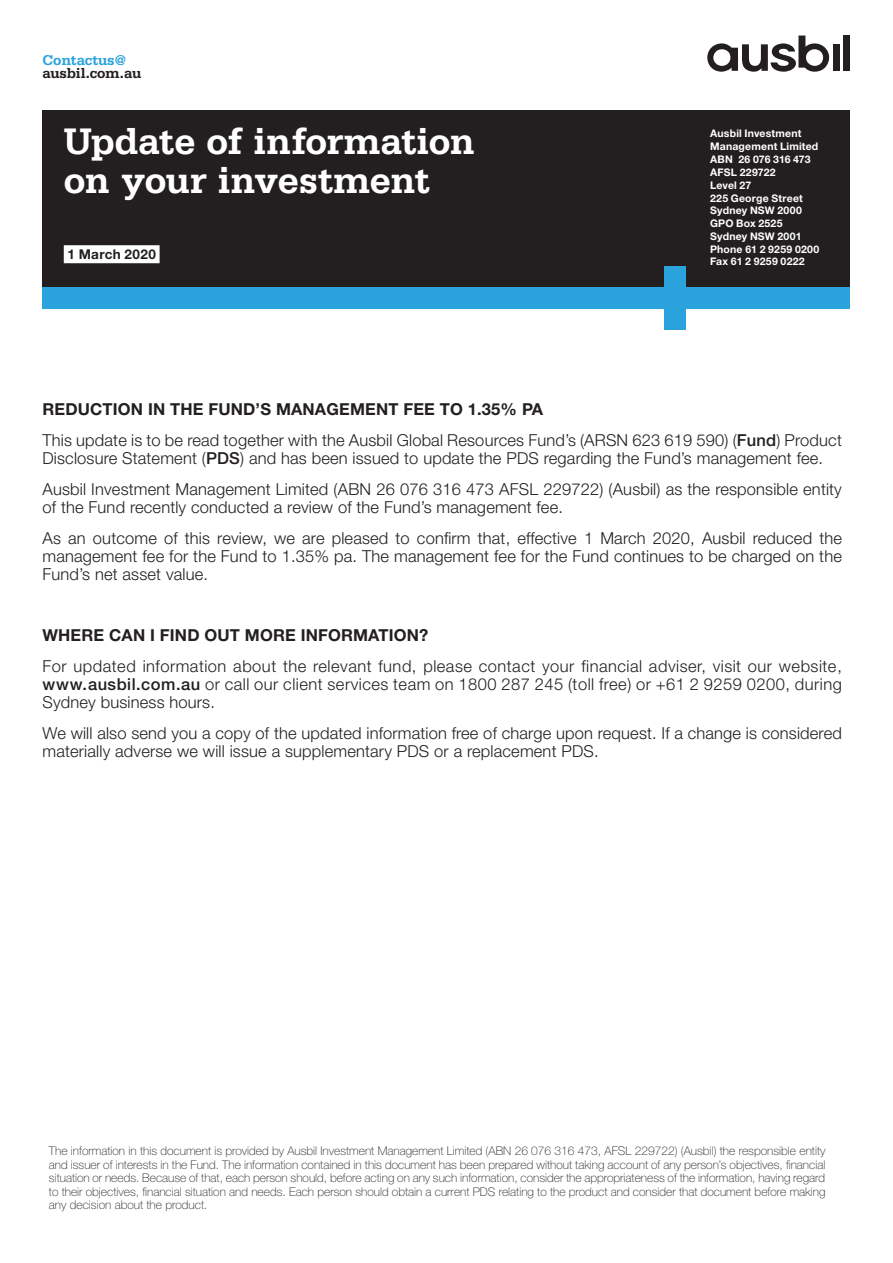
<style>
.page{position:relative;width:893px;height:1263px;background:#fff}
.page>*{position:absolute;margin:0;border:0;box-sizing:border-box;transform-origin:0 0}
.t1{font:700 39px/39px "Serifa Std";letter-spacing:-.02em;color:#fff}
.t2{font:300 16.5px/18px "Helvetica Neue LT Std";letter-spacing:.01em;color:#231f20}
.t3{font:700 16.5px "Helvetica Neue LT Std";letter-spacing:.01em;color:#231f20}
.t4{font:700 15px "Serifa Std";letter-spacing:-.01em;color:#231f20}
.t5{font:700 15px "Serifa Std";letter-spacing:-.005em;color:#2aa2db}
.t6{font:700 13.5px "Helvetica Neue LT Std";letter-spacing:.02em;color:#231f20}
.t7{font:100 12px/13.5px "Helvetica Neue LT Std";color:#231f20;text-align:justify}
.t8{font:700 10.5px/12.8px "Helvetica Neue LT Std";letter-spacing:.015em;color:#fff}
.s1{font-weight:700}
.s2{font-weight:500}
</style>
<div class="page">
<div style="left:43px;top:110px;width:807px;height:178px;background:#231f20"></div>
<div style="left:664px;top:266px;width:22px;height:63px;background:#2aa2db"></div>
<div style="left:43px;top:287px;width:807px;height:21px;background:#2aa2db"></div>
<div style="left:64px;top:245px;width:96px;height:18px;background:#fff"></div>
<svg style="left:707px;top:36px;width:122px;height:36px"></svg>
<div style="left:832px;top:44px;width:7px;height:27px;background:#231f20"></div>
<div style="left:843px;top:36px;width:7px;height:35px;background:#231f20"></div>
<p class="t5" style="left:43px;top:51px;width:85px">Contactus@</p>
<p class="t4" style="left:43px;top:64px;width:100px">ausbil.com.au</p>
<h1 class="t1" style="left:64px;top:122px;width:413px">Update of information on your investment</h1>
<p class="t6" style="left:68px;top:246px;width:90px">1 March 2020</p>
<p class="t8" style="left:710px;top:127px;width:111px">Ausbil Investment<br>Management Limited<br>ABN 26 076 316 473<br>AFSL 229722<br>Level 27<br>225 George Street<br>Sydney NSW 2000<br>GPO Box 2525<br>Sydney NSW 2001<br>Phone 61 2 9259 0200<br>Fax 61 2 9259 0222</p>
<p class="t2" style="left:43px;top:394px;width:801px;line-height:30.8px"><span class="s1">REDUCTION IN THE FUND’S MANAGEMENT FEE TO 1.35% PA<br></span>This update is to be read together with the Ausbil Global Resources Fund’s (ARSN 623 619 590) (<span class="s2">Fund</span>) Product</p>
<p class="t2" style="left:43px;top:442px;width:801px;line-height:30.8px">Disclosure Statement (<span class="s2">PDS</span>) and has been issued to update the PDS regarding the Fund’s management fee.<br>Ausbil Investment Management Limited (ABN 26 076 316 473 AFSL 229722) (Ausbil) as the responsible entity</p>
<p class="t2" style="left:43px;top:491px;width:801px;line-height:30.8px">of the Fund recently conducted a review of the Fund’s management fee.<br>As an outcome of this review, we are pleased to confirm that, effective 1 March 2020, Ausbil reduced the</p>
<p class="t2" style="left:43px;top:546px;width:801px">management fee for the Fund to 1.35% pa. The management fee for the Fund continues to be charged on the<br>Fund’s net asset value.</p>
<p class="t3" style="left:43px;top:625px;width:387px">WHERE CAN I FIND OUT MORE INFORMATION?</p>
<p class="t2" style="left:43px;top:657px;width:801px;text-align:justify">For updated information about the relevant fund, please contact your financial adviser, visit our website, <span class="s2">www.ausbil.com.au</span> or call our client services team on 1800 287 245 (toll free) or +61 2 9259 0200, during Sydney business hours.</p>
<p class="t2" style="left:43px;top:723px;width:801px">We will also send you a copy of the updated information free of charge upon request. If a change is considered materially adverse we will issue a supplementary PDS or a replacement PDS.</p>
<p class="t7" style="left:49px;top:1144px;width:778px">The information in this document is provided by Ausbil Investment Management Limited (ABN 26 076 316 473, AFSL 229722) (Ausbil) the responsible entity and issuer of interests in the Fund. The information contained in this document has been prepared without taking account of any person’s objectives, financial situation or needs. Because of that, each person should, before acting on any such information, consider the appropriateness of the information, having regard to their objectives, financial situation and needs. Each person should obtain a current PDS relating to the product and consider that document before making any decision about the product.</p>
</div>
